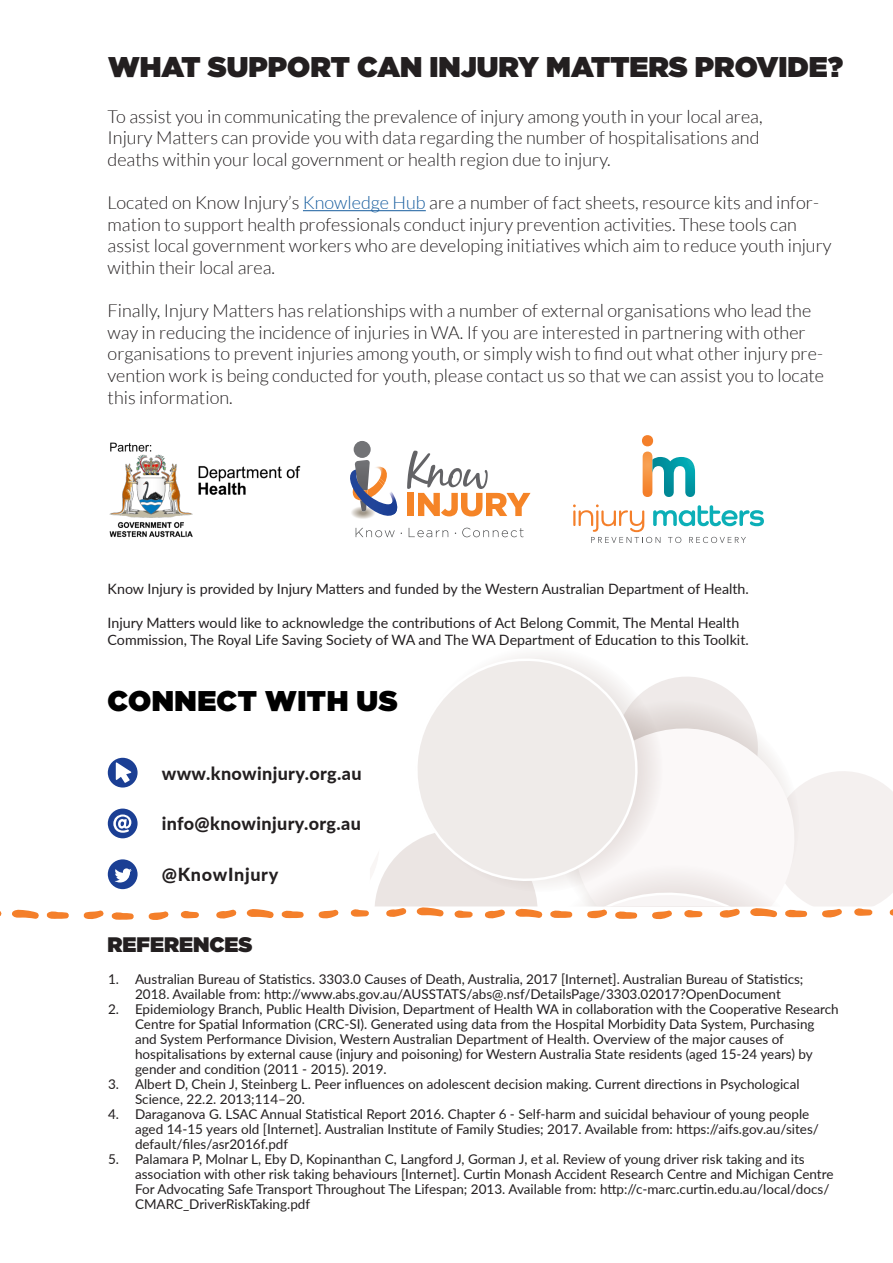
<style>
.page{position:relative;width:893px;height:1263px;background:#fff}
.page>*{position:absolute;margin:0;border:0;box-sizing:border-box;transform-origin:0 0}
.t1{font:900 28.5px "Gotham";color:#231f20}
.t2{font:900 28.5px "Gotham";letter-spacing:.02em;color:#000}
.t3{font:900 21px "Gotham";color:#231f20}
.t4{font:300 18px/21.6px "Lato";color:#231f20}
.t5{font:800 18px "Lato";letter-spacing:.02em;color:#231f20}
.t6{font:800 18px "Lato";letter-spacing:.04em;color:#231f20}
.t7{font:14.25px/17.1px "Lato";color:#231f20}
.t8{font:13.5px/15px "Lato";color:#231f20}
.s1{color:#175d9e}
</style>
<div class="page">
<hr style="left:303px;top:210px;width:123px;height:1px;background:#175d9e">
<div style="left:354px;top:441px;width:17px;height:17px;background:#727376;border-radius:9px"></div>
<svg style="left:407px;top:451px;width:123px;height:65px"></svg>
<svg style="left:350px;top:460px;width:47px;height:59px"></svg>
<svg style="left:356px;top:528px;width:39px;height:9px"></svg>
<svg style="left:409px;top:528px;width:39px;height:9px"></svg>
<svg style="left:462px;top:528px;width:61px;height:9px"></svg>
<img style="left:109px;top:442px;width:192px;height:95px">
<svg style="left:573px;top:504px;width:191px;height:39px"></svg>
<svg style="left:642px;top:435px;width:11px;height:11px"></svg>
<svg style="left:643px;top:452px;width:9px;height:45px"></svg>
<svg style="left:652px;top:457px;width:43px;height:40px"></svg>
<svg style="left:108px;top:859px;width:30px;height:30px"></svg>
<svg style="left:108px;top:758px;width:30px;height:29px"></svg>
<svg style="left:108px;top:808px;width:30px;height:30px"></svg>
<svg style="left:489px;top:655px;width:104px;height:13px"></svg>
<svg style="left:319px;top:909px;width:20px;height:10px"></svg>
<svg style="left:281px;top:910px;width:23px;height:9px"></svg>
<svg style="left:247px;top:909px;width:27px;height:9px"></svg>
<svg style="left:217px;top:909px;width:20px;height:9px"></svg>
<svg style="left:180px;top:911px;width:19px;height:8px"></svg>
<svg style="left:149px;top:911px;width:20px;height:9px"></svg>
<svg style="left:111px;top:912px;width:23px;height:8px"></svg>
<svg style="left:84px;top:910px;width:20px;height:10px"></svg>
<svg style="left:46px;top:911px;width:23px;height:8px"></svg>
<svg style="left:12px;top:909px;width:27px;height:10px"></svg>
<svg style="left:350px;top:668px;width:543px;height:252px"></svg>
<p class="t1" style="left:108px;top:46px;width:737px">WHAT SUPPORT CAN INJURY MATTERS PROVIDE?</p>
<p class="t4" style="left:108px;top:106px;width:656px">To assist you in communicating the prevalence of injury among youth in your local area,<br>Injury Matters can provide you with data regarding the number of hospitalisations and deaths within your local government or health region due to injury.</p>
<p class="t4" style="left:108px;top:192px;width:725px">Located on Know Injury’s <span class="s1">Knowledge Hub</span> are a number of fact sheets, resource kits and infor&shy;mation to support health professionals conduct injury prevention activities. These tools can assist local government workers who are developing initiatives which aim to reduce youth injury within their local area.</p>
<p class="t4" style="left:108px;top:300px;width:718px">Finally, Injury Matters has relationships with a number of external organisations who lead the way in reducing the incidence of injuries in WA. If you are interested in partnering with other organisations to prevent injuries among youth, or simply wish to find out what other injury pre&shy;vention work is being conducted for youth, please contact us so that we can assist you to locate this information.</p>
<p class="t7" style="left:108px;top:580px;width:643px">Know Injury is provided by Injury Matters and funded by the Western Australian Department of Health.</p>
<p class="t7" style="left:108px;top:614px;width:643px">Injury Matters would like to acknowledge the contributions of Act Belong Commit, The Mental Health<br>Commission, The Royal Life Saving Society of WA and The WA Department of Education to this Toolkit.</p>
<p class="t2" style="left:107px;top:680px;width:292px">CONNECT WITH US</p>
<p class="t5" style="left:162px;top:760px;width:201px">www.knowinjury.org.au</p>
<p class="t5" style="left:162px;top:810px;width:201px">info@knowinjury.org.au</p>
<p class="t6" style="left:162px;top:861px;width:118px">@KnowInjury</p>
<p class="t3" style="left:108px;top:929px;width:146px">REFERENCES</p>
<p class="t8" style="left:108px;top:971px;width:697px;text-align:center">1. Australian Bureau of Statistics. 3303.0 Causes of Death, Australia, 2017 [Internet]. Australian Bureau of Statistics;<br>2018. Available from: http://www.abs.gov.au/AUSSTATS/abs@.nsf/DetailsPage/3303.02017?OpenDocument</p>
<p class="t8" style="left:135px;top:1001px;width:705px;text-indent:-27px">2. Epidemiology Branch, Public Health Division, Department of Health WA in collaboration with the Cooperative Research Centre for Spatial Information (CRC-SI). Generated using data from the Hospital Morbidity Data System, Purchasing and System Performance Division, Western Australian Department of Health. Overview of the major causes of hospitalisations by external cause (injury and poisoning) for Western Australia State residents (aged 15-24 years) by gender and condition (2011 - 2015). 2019.</p>
<p class="t8" style="left:135px;top:1076px;width:666px;text-indent:-27px">3. Albert D, Chein J, Steinberg L. Peer influences on adolescent decision making. Current directions in Psychological<br>Science, 22.2. 2013;114–20.</p>
<p class="t8" style="left:135px;top:1106px;width:685px;text-indent:-27px">4. Daraganova G. LSAC Annual Statistical Report 2016. Chapter 6 - Self-harm and suicidal behaviour of young people aged 14-15 years old [Internet]. Australian Institute of Family Studies; 2017. Available from: https://aifs.gov.au/sites/ default/files/asr2016f.pdf</p>
<p class="t8" style="left:135px;top:1151px;width:700px;text-indent:-27px">5. Palamara P, Molnar L, Eby D, Kopinanthan C, Langford J, Gorman J, et al. Review of young driver risk taking and its association with other risk taking behaviours [Internet]. Curtin Monash Accident Research Centre and Michigan Centre For Advocating Safe Transport Throughout The Lifespan; 2013. Available from: http://c-marc.curtin.edu.au/local/docs/ CMARC_DriverRiskTaking.pdf</p>
</div>
